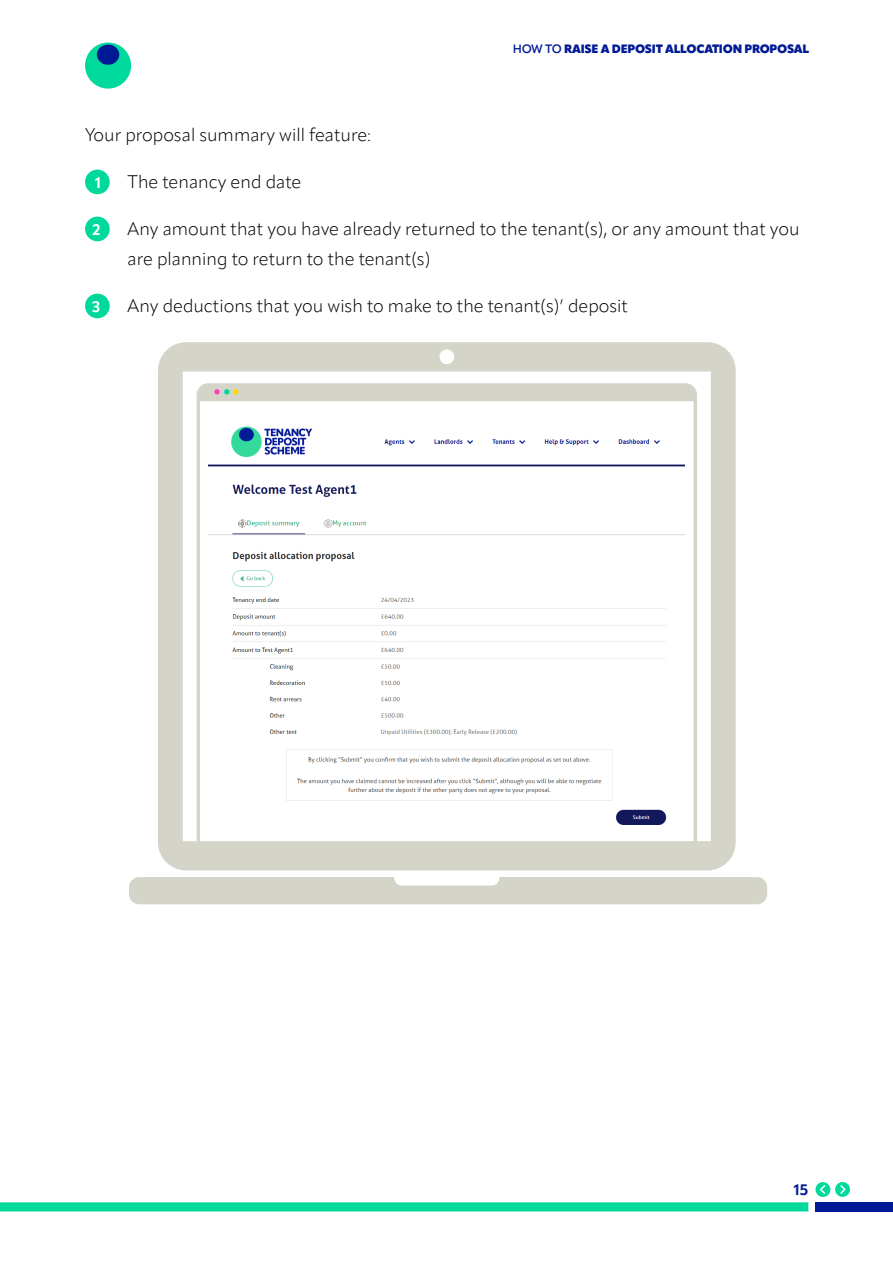
<style>
.page{position:relative;width:893px;height:1263px;background:#fff}
.page>*{position:absolute;margin:0;border:0;box-sizing:border-box;transform-origin:0 0}
.t1{font:300 18px/30px "Apparat";color:#000}
.t2{font:700 15px "Apparat";color:#fff}
.t3{font:700 15px "Apparat";color:#001a96}
.t4{font:900 12px "Apparat";letter-spacing:-.02em;color:#001a96}
.s1{font-weight:600}
</style>
<div class="page">
<div style="left:816px;top:1202px;width:77px;height:9px;background:#001a96"></div>
<div style="left:0;top:1202px;width:808px;height:9px;background:#00d99c"></div>
<svg style="left:835px;top:1182px;width:15px;height:15px"></svg>
<svg style="left:839px;top:1183px;width:8px;height:12px"></svg>
<div style="left:815px;top:1182px;width:15px;height:15px;background:#00d99c;border-radius:50%"></div>
<svg style="left:819px;top:1185px;width:7px;height:9px"></svg>
<div style="left:85px;top:43px;width:46px;height:46px;background:#00d99c;border-radius:50%"></div>
<div style="left:97px;top:45px;width:22px;height:20px;background:#001a96;border-radius:50%"></div>
<svg style="left:158px;top:342px;width:578px;height:528px;fill:#d4d4c9"></svg>
<div style="left:129px;top:877px;width:638px;height:27px;background:#d4d4c9"></div>
<div style="left:197px;top:383px;width:500px;height:481px;border:3px solid #d4d4c9;border-radius:10px"></div>
<div style="left:85px;top:170px;width:25px;height:24px;background:#00d99c;border-radius:50%"></div>
<div style="left:85px;top:217px;width:25px;height:24px;background:#00d99c;border-radius:50%"></div>
<div style="left:85px;top:294px;width:25px;height:24px;background:#00d99c;border-radius:50%"></div>
<img style="left:209px;top:419px;width:475px;height:405px">
<div style="left:198px;top:383px;width:497px;height:18px;background:#d4d4c9"></div>
<p class="t4" style="left:513px;top:42px;width:298px"><span class="s1">HOW TO</span> RAISE A DEPOSIT ALLOCATION PROPOSAL</p>
<p class="t1" style="left:85px;top:120px;width:287px">Your proposal summary will feature:</p>
<p class="t2" style="left:95px;top:173px;width:7px">1</p>
<p class="t1" style="left:128px;top:167px;width:175px">The tenancy end date</p>
<p class="t2" style="left:92px;top:220px;width:9px">2</p>
<p class="t1" style="left:128px;top:214px;width:674px">Any amount that you have already returned to the tenant(s), or any amount that you are planning to return to the tenant(s)</p>
<p class="t2" style="left:92px;top:297px;width:9px">3</p>
<p class="t1" style="left:128px;top:291px;width:502px">Any deductions that you wish to make to the tenant(s)’ deposit</p>
<p class="t3" style="left:794px;top:1181px;width:16px">15</p>
</div>
